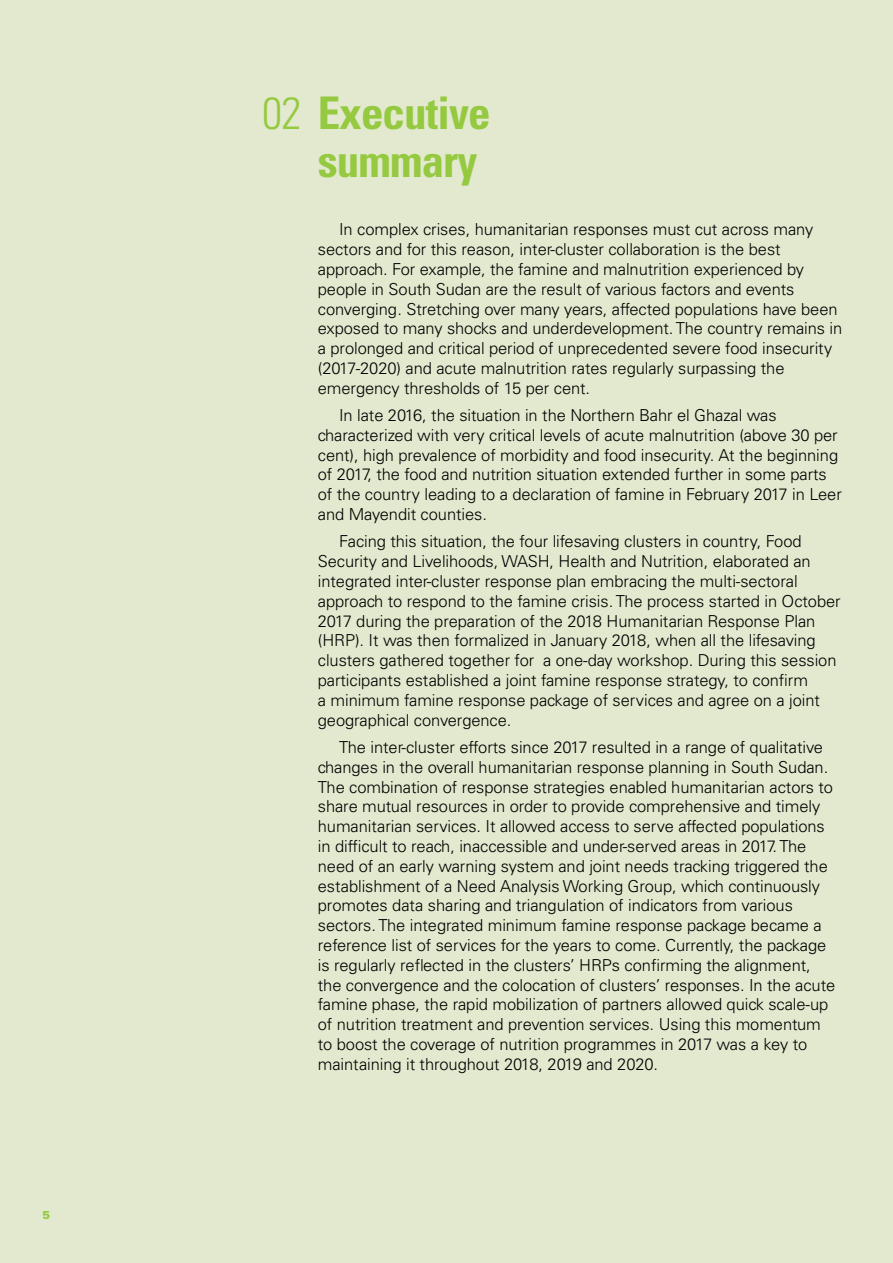
<style>
.page{position:relative;width:893px;height:1263px;background:#e2e9ce}
.page>*{position:absolute;margin:0;border:0;box-sizing:border-box;transform-origin:0 0}
.t1{font:700 condensed 45px/48px "Univers LT Std";letter-spacing:-.02em;color:#95c940;text-align:right}
.t2{font:300 16.5px/19.8px "Univers LT Std";letter-spacing:-.005em;color:#000}
.t3{font:900 11.55px "Univers LT Std";color:#95c940}
.s1{font-weight:300}
</style>
<div class="page">
<p class="t3" style="left:43px;top:1207px;width:9px">5</p>
<h1 class="t1" style="left:262px;top:88px;width:230px"><span class="s1">02</span> Executive summary</h1>
<p class="t2" style="left:318px;top:220px;width:526px;text-indent:21px">In complex crises, humanitarian responses must cut across many sectors and for this reason, inter-cluster collaboration is the best approach. For example, the famine and malnutrition experienced by people in South Sudan are the result of various factors and events converging. Stretching over many years, affected populations have been exposed to many shocks and underdevelopment. The country remains in a prolonged and critical period of unprecedented severe food insecurity (2017-2020) and acute malnutrition rates regularly surpassing the emergency thresholds of 15 per cent.</p>
<p class="t2" style="left:318px;top:405px;width:525px;text-indent:21px">In late 2016, the situation in the Northern Bahr el Ghazal was characterized with very critical levels of acute malnutrition (above 30 per cent), high prevalence of morbidity and food insecurity. At the beginning of 2017, the food and nutrition situation extended further in some parts of the country leading to a declaration of famine in February 2017 in Leer and Mayendit counties.</p>
<p class="t2" style="left:318px;top:532px;width:524px;text-indent:21px">Facing this situation, the four lifesaving clusters in country, Food Security and Livelihoods, WASH, Health and Nutrition, elaborated an integrated inter-cluster response plan embracing the multi-sectoral approach to respond to the famine crisis. The process started in October 2017 during the preparation of the 2018 Humanitarian Response Plan (HRP). It was then formalized in January 2018, when all the lifesaving clusters gathered together for a one-day workshop. During this session participants established a joint famine response strategy, to confirm<br>a minimum famine response package of services and agree on a joint geographical convergence.</p>
<p class="t2" style="left:318px;top:737px;width:519px;text-indent:21px">The inter-cluster efforts since 2017 resulted in a range of qualitative changes in the overall humanitarian response planning in South Sudan.<br>The combination of response strategies enabled humanitarian actors to share mutual resources in order to provide comprehensive and timely humanitarian services. It allowed access to serve affected populations in difficult to reach, inaccessible and under-served areas in 2017. The need of an early warning system and joint needs tracking triggered the establishment of a Need Analysis Working Group, which continuously promotes data sharing and triangulation of indicators from various sectors. The integrated minimum famine response package became a reference list of services for the years to come. Currently, the package is regularly reflected in the clusters’ HRPs confirming the alignment, the convergence and the colocation of clusters’ responses. In the acute famine phase, the rapid mobilization of partners allowed quick scale-up of nutrition treatment and prevention services. Using this momentum to boost the coverage of nutrition programmes in 2017 was a key to maintaining it throughout 2018, 2019 and 2020.</p>
</div>
